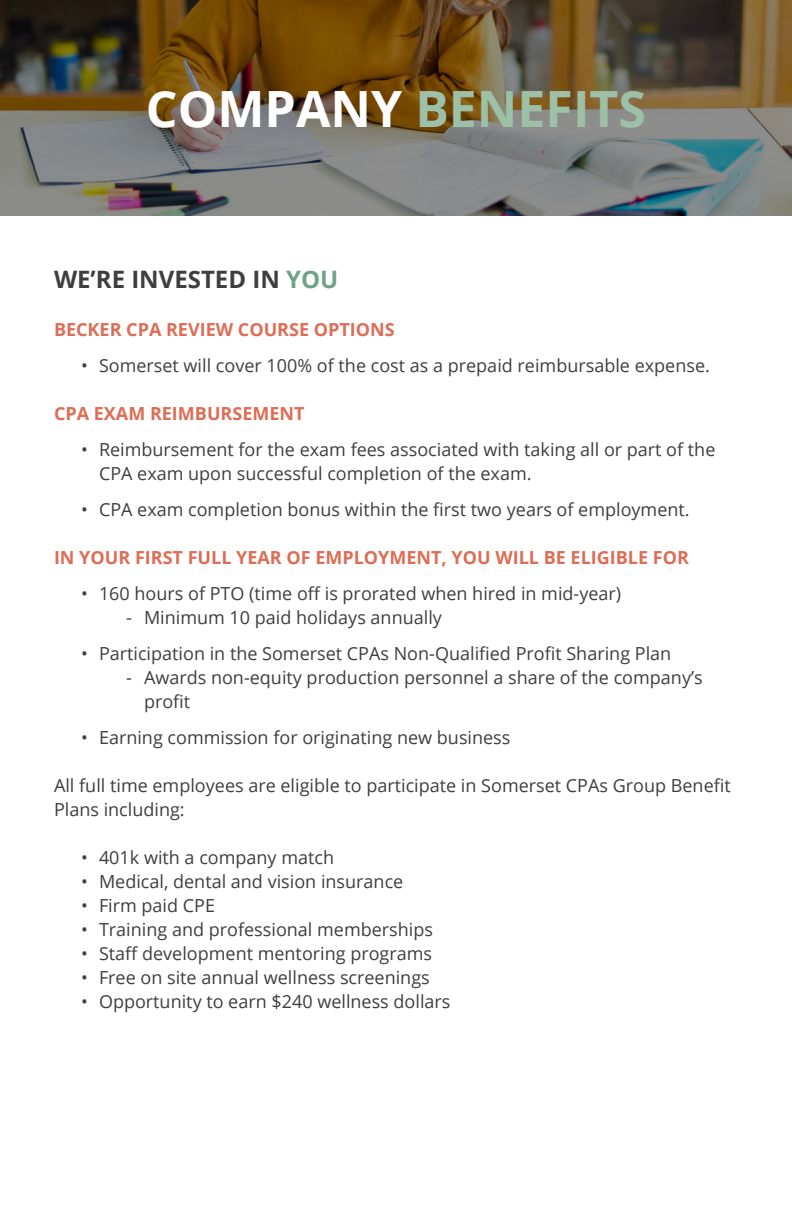
<style>
.page{position:relative;width:792px;height:1224px;background:#fff}
.page>*{position:absolute;margin:0;border:0;box-sizing:border-box;transform-origin:0 0}
.t1{font:700 50px "Open Sans";color:#9dc0a8}
.All_Caps_Header_Gray{font:700 24px "Open Sans";color:#3e3e3f}
.t2{font:18px/24px "Open Sans";color:#3e3e3f}
.t3{font:700 18px "Open Sans";color:#dd6d55}
.s1{color:#fff}
.s2{color:#6fa287}
</style>
<div class="page">
<img style="left:0;top:0;width:792px;height:216px">
<p class="t1" style="left:146px;top:74px;width:502px"><span class="s1">COMPANY</span> BENEFITS</p>
<p class="All_Caps_Header_Gray" style="left:54px;top:263px;width:286px">WE’RE INVESTED IN <span class="s2">YOU</span></p>
<p class="t3" style="left:54px;top:317px;width:342px">BECKER CPA REVIEW COURSE OPTIONS</p>
<p class="t2" style="left:81px;top:353px;width:630px">• Somerset will cover 100% of the cost as a prepaid reimbursable expense.</p>
<p class="t3" style="left:54px;top:401px;width:252px">CPA EXAM REIMBURSEMENT</p>
<p class="t2" style="left:99px;top:437px;width:618px;text-indent:-18px">• Reimbursement for the exam fees associated with taking all or part of the<br>CPA exam upon successful completion of the exam.</p>
<p class="t2" style="left:81px;top:497px;width:610px">• CPA exam completion bonus within the first two years of employment.</p>
<p class="t3" style="left:54px;top:545px;width:636px">IN YOUR FIRST FULL YEAR OF EMPLOYMENT, YOU WILL BE ELIGIBLE FOR</p>
<p class="t2" style="left:81px;top:581px;width:542px">• 160 hours of PTO (time off is prorated when hired in mid-year)</p>
<p class="t2" style="left:126px;top:605px;width:317px">- Minimum 10 paid holidays annually</p>
<p class="t2" style="left:81px;top:641px;width:592px">• Participation in the Somerset CPAs Non-Qualified Profit Sharing Plan</p>
<p class="t2" style="left:144px;top:665px;width:560px;text-indent:-18px">- Awards non-equity production personnel a share of the company’s profit</p>
<p class="t2" style="left:81px;top:725px;width:431px">• Earning commission for originating new business</p>
<p class="t2" style="left:54px;top:773px;width:678px">All full time employees are eligible to participate in Somerset CPAs Group Benefit<br>Plans including:</p>
<p class="t2" style="left:81px;top:845px;width:255px">• 401k with a company match</p>
<p class="t2" style="left:81px;top:869px;width:324px">• Medical, dental and vision insurance</p>
<p class="t2" style="left:81px;top:893px;width:136px">• Firm paid CPE</p>
<p class="t2" style="left:81px;top:917px;width:354px">• Training and professional memberships</p>
<p class="t2" style="left:81px;top:941px;width:353px">• Staff development mentoring programs</p>
<p class="t2" style="left:81px;top:965px;width:350px">• Free on site annual wellness screenings</p>
<p class="t2" style="left:81px;top:989px;width:371px">• Opportunity to earn $240 wellness dollars</p>
</div>
